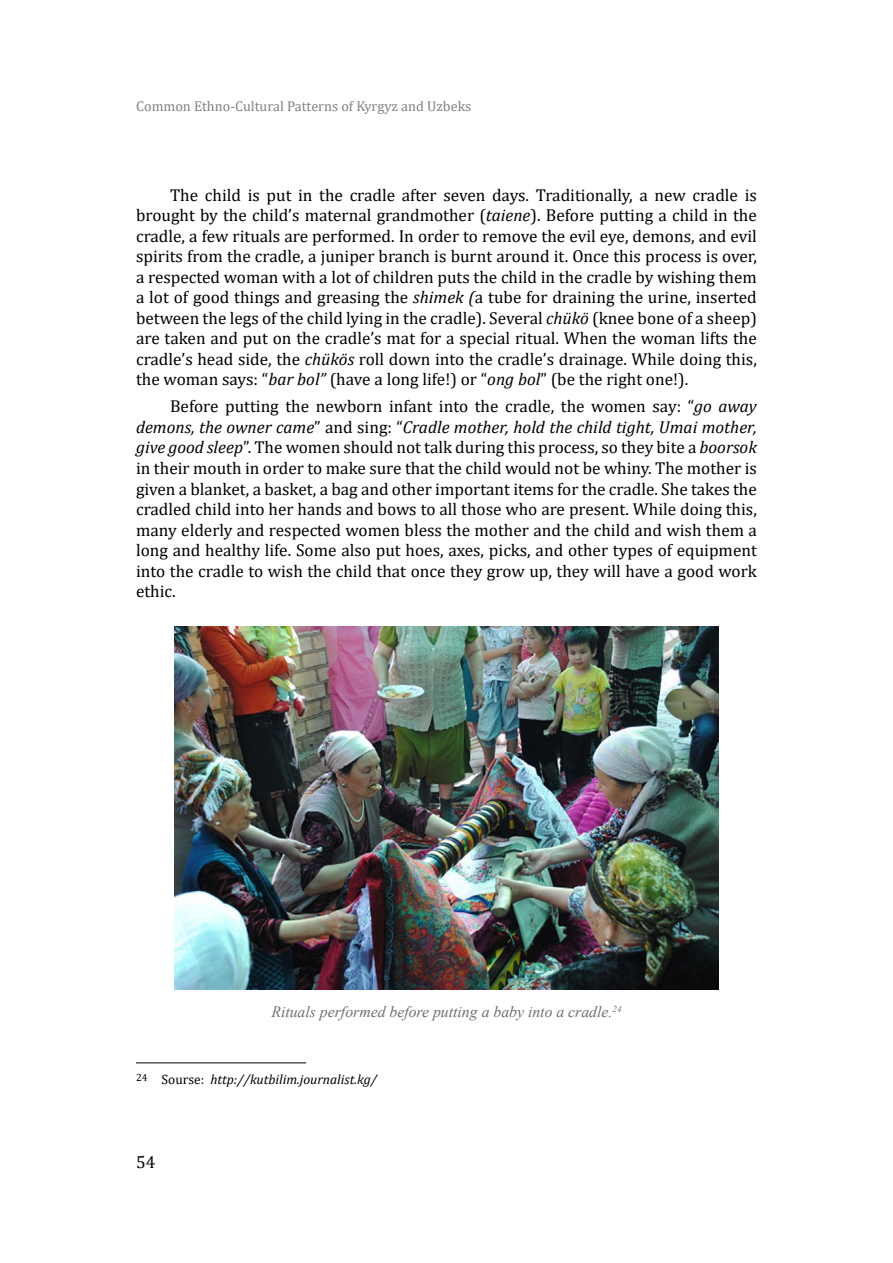
<style>
.page{position:relative;width:893px;height:1263px;background:#fff}
.page>*{position:absolute;margin:0;border:0;box-sizing:border-box;transform-origin:0 0}
.t1{font:17.55px "Cambria";color:#000}
.t2{font:17.25px/20.5px "Cambria";color:#000;text-align:justify}
.t3{font:italic 15.75px "Times New Roman";color:#6d6e71}
.t4{font:14.25px "Cambria";color:#808285}
.t5{font:italic 13.5px "Cambria";color:#000}
.s1{font-style:italic}
.s2{font-style:normal}
</style>
<div class="page">
<img style="left:174px;top:626px;width:545px;height:364px">
<hr style="left:136px;top:1062px;width:170px;height:1px;background:#000">
<p class="t4" style="left:136px;top:98px;width:337px">Common Ethno-Cultural Patterns of Kyrgyz and Uzbeks</p>
<p class="t2" style="left:136px;top:184px;width:622px;text-indent:34px">The child is put in the cradle after seven days. Traditionally, a new cradle is brought by the child’s maternal grandmother (<span class="s1">taiene</span>). Before putting a child in the cradle, a few rituals are performed. In order to remove the evil eye, demons, and evil spirits from the cradle, a juniper branch is burnt around it. Once this process is over, a respected woman with a lot of children puts the child in the cradle by wishing them a lot of good things and greasing the <span class="s1">shimek (</span>a tube for draining the urine, inserted between the legs of the child lying in the cradle). Several <span class="s1">chükö</span> (knee bone of a sheep) are taken and put on the cradle’s mat for a special ritual. When the woman lifts the cradle’s head side, the <span class="s1">chükös</span> roll down into the cradle’s drainage. While doing this, the woman says: “<span class="s1">bar bol”</span> (have a long life!) or “<span class="s1">ong bol</span>” (be the right one!).</p>
<p class="t2" style="left:136px;top:396px;width:622px;text-indent:34px">Before putting the newborn infant into the cradle, the women say: “<span class="s1">go away demons, the owner came</span>” and sing: “<span class="s1">Cradle mother, hold the child tight, Umai mother, give good sleep</span>”. The women should not talk during this process, so they bite a <span class="s1">boorsok </span>in their mouth in order to make sure that the child would not be whiny. The mother is given a blanket, a basket, a bag and other important items for the cradle. She takes the cradled child into her hands and bows to all those who are present. While doing this, many elderly and respected women bless the mother and the child and wish them a long and healthy life. Some also put hoes, axes, picks, and other types of equipment into the cradle to wish the child that once they grow up, they will have a good work ethic.</p>
<p class="t3" style="left:271px;top:1001px;width:352px">Rituals performed before putting a baby into a cradle.<sup>24</sup></p>
<p class="t5" style="left:136px;top:1070px;width:243px"><sup>24</sup> <span class="s2">Sourse:</span> http://kutbilim.journalist.kg/</p>
<p class="t1" style="left:136px;top:1152px;width:21px">54</p>
</div>
